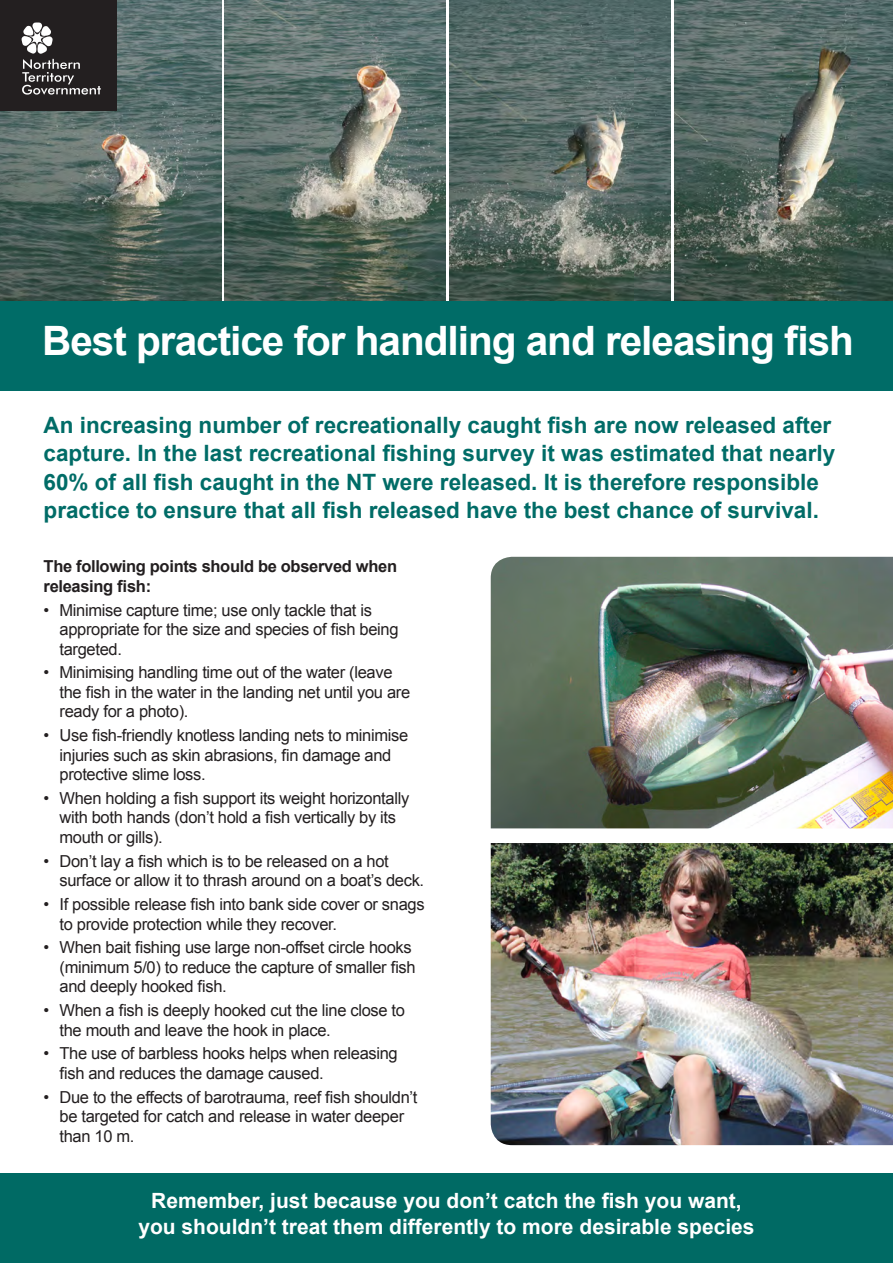
<style>
.page{position:relative;width:893px;height:1263px;background:#fff}
.page>*{position:absolute;margin:0;border:0;box-sizing:border-box;transform-origin:0 0}
.t1{font:700 40.5px "Arial";letter-spacing:-.025em;color:#fff}
.t2{font:700 22.5px/28.5px "Arial";color:#006c67}
.t3{font:700 21px/26.2px "Arial";color:#fff;text-align:center}
.t4{font:16.5px/19.5px "Arial";letter-spacing:-.02em;color:#231f20}
.t5{font:700 16.5px/19.5px "Arial";letter-spacing:-.02em;color:#231f20}
</style>
<div class="page">
<img style="left:0;top:0;width:221px;height:302px">
<img style="left:225px;top:0;width:221px;height:302px">
<img style="left:450px;top:0;width:221px;height:302px">
<img style="left:674px;top:0;width:219px;height:302px">
<div style="left:0;top:0;width:117px;height:110px;background:#231f20"></div>
<svg style="left:22px;top:22px;width:79px;height:73px"></svg>
<img style="left:491px;top:843px;width:402px;height:302px">
<div style="left:0;top:302px;width:893px;height:89px;background:#006c67"></div>
<img style="left:491px;top:557px;width:402px;height:271px">
<div style="left:0;top:1174px;width:893px;height:89px;background:#006a64"></div>
<p class="t1" style="left:42px;top:314px;width:813px">Best practice for handling and releasing fish</p>
<p class="t2" style="left:44px;top:411px;width:793px">An increasing number of recreationally caught fish are now released after capture. In the last recreational fishing survey it was estimated that nearly 60% of all fish caught in the NT were released. It is therefore responsible practice to ensure that all fish released have the best chance of survival.</p>
<p class="t5" style="left:44px;top:557px;width:355px">The following points should be observed when releasing fish:</p>
<p class="t4" style="left:60px;top:600px;width:341px;text-indent:-16px">• Minimise capture time; use only tackle that is appropriate for the size and species of fish being targeted.</p>
<p class="t4" style="left:60px;top:663px;width:352px;text-indent:-16px">• Minimising handling time out of the water (leave the fish in the water in the landing net until you are ready for a photo).</p>
<p class="t4" style="left:60px;top:726px;width:350px;text-indent:-16px">• Use fish-friendly knotless landing nets to minimise injuries such as skin abrasions, fin damage and protective slime loss.</p>
<p class="t4" style="left:60px;top:789px;width:351px;text-indent:-16px">• When holding a fish support its weight horizontally with both hands (don’t hold a fish vertically by its mouth or gills).</p>
<p class="t4" style="left:60px;top:851px;width:366px;text-indent:-16px">• Don’t lay a fish which is to be released on a hot surface or allow it to thrash around on a boat’s deck.</p>
<p class="t4" style="left:60px;top:895px;width:367px;text-indent:-16px">• If possible release fish into bank side cover or snags to provide protection while they recover.</p>
<p class="t4" style="left:60px;top:938px;width:358px;text-indent:-16px">• When bait fishing use large non-offset circle hooks (minimum 5/0) to reduce the capture of smaller fish and deeply hooked fish.</p>
<p class="t4" style="left:60px;top:1001px;width:347px;text-indent:-16px">• When a fish is deeply hooked cut the line close to the mouth and leave the hook in place.</p>
<p class="t4" style="left:60px;top:1044px;width:340px;text-indent:-16px">• The use of barbless hooks helps when releasing fish and reduces the damage caused.</p>
<p class="t4" style="left:60px;top:1087px;width:359px;text-indent:-16px">• Due to the effects of barotrauma, reef fish shouldn’t be targeted for catch and release in water deeper than 10 m.</p>
<p class="t3" style="left:138px;top:1188px;width:618px">Remember, just because you don’t catch the fish you want, you shouldn’t treat them differently to more desirable species</p>
</div>
